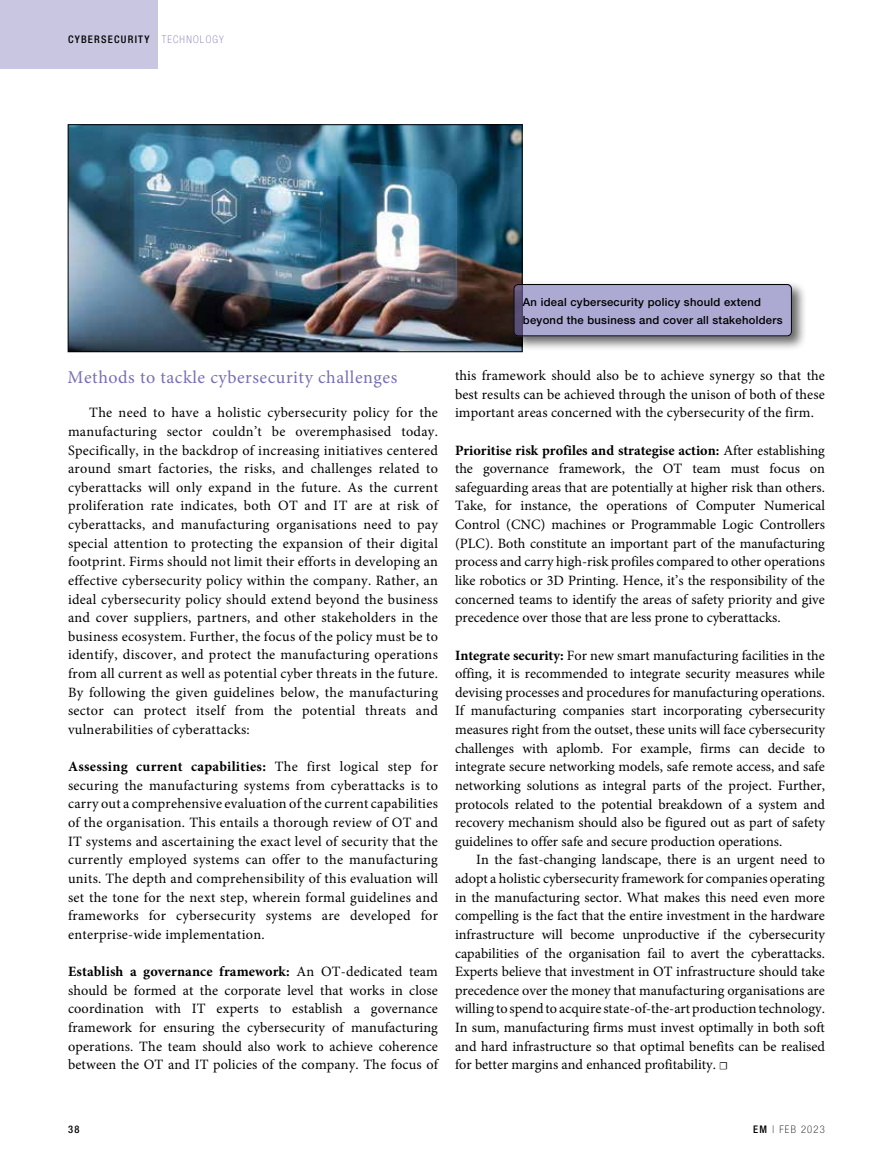
<style>
.page{position:relative;width:893px;height:1161px;background:#fff}
.page>*{position:absolute;margin:0;border:0;box-sizing:border-box;transform-origin:0 0}
.t1{font:18px "Minion Pro";letter-spacing:.03em;color:#7670b4}
.t2{font:14.25px/18.6px "Minion Pro";letter-spacing:.01em;color:#000;text-align:justify}
.t3{font:500 11.25px/18.6px "Helvetica Neue LT Std";letter-spacing:.025em;color:#000}
.t4{font:500 condensed 10.5px "Helvetica Neue LT Std";letter-spacing:.12em;color:#000}
.t5{font:100 condensed 10.5px "Helvetica Neue LT Std";letter-spacing:.12em;color:#000}
.s1{font-weight:100;color:#7670b4}
.s2{font-weight:700}
.s3{font-size:10.5px}
.s4{font-weight:500}
</style>
<div class="page">
<div style="left:0;top:0;width:157px;height:68px;background:#c8c6e1"></div>
<img style="left:70px;top:127px;width:450px;height:223px">
<div style="left:68px;top:125px;width:454px;height:227px;border:1px solid #000"></div>
<svg style="left:511px;top:281px;width:294px;height:70px"></svg>
<div style="left:514px;top:284px;width:278px;height:52px;background:#aca9d2;border-radius:4px"></div>
<div style="left:514px;top:284px;width:278px;height:52px;border:1px solid #000;border-radius:4px"></div>
<p class="t4" style="left:68px;top:33px;width:157px">CYBERSECURITY <span class="s1">TECHNOLOGY</span></p>
<p class="t3" style="left:523px;top:292px;width:261px">An ideal cybersecurity policy should extend beyond the business and cover all stakeholders</p>
<p class="t1" style="left:68px;top:365px;width:331px">Methods to tackle cybersecurity challenges</p>
<p class="t2" style="left:68px;top:403px;width:371px;text-indent:21px">The need to have a holistic cybersecurity policy for the manufacturing sector couldn’t be overemphasised today.<br>Specifically, in the backdrop of increasing initiatives centered around smart factories, the risks, and challenges related to cyberattacks will only expand in the future. As the current proliferation rate indicates, both OT and IT are at risk of cyberattacks, and manufacturing organisations need to pay special attention to protecting the expansion of their digital footprint. Firms should not limit their efforts in developing an effective cybersecurity policy within the company. Rather, an ideal cybersecurity policy should extend beyond the business and cover suppliers, partners, and other stakeholders in the business ecosystem. Further, the focus of the policy must be to identify, discover, and protect the manufacturing operations from all current as well as potential cyber threats in the future.<br>By following the given guidelines below, the manufacturing sector can protect itself from the potential threats and vulnerabilities of cyberattacks:</p>
<p class="t2" style="left:68px;top:757px;width:371px"><span class="s2">Assessing current capabilities:</span> The first logical step for securing the manufacturing systems from cyberattacks is to carry out a comprehensive evaluation of the current capabilities of the organisation. This entails a thorough review of OT and IT systems and ascertaining the exact level of security that the currently employed systems can offer to the manufacturing units. The depth and comprehensibility of this evaluation will set the tone for the next step, wherein formal guidelines and frameworks for cybersecurity systems are developed for enterprise-wide implementation.</p>
<p class="t2" style="left:68px;top:962px;width:371px"><span class="s2">Establish a governance framework:</span> An OT-dedicated team should be formed at the corporate level that works in close coordination with IT experts to establish a governance framework for ensuring the cybersecurity of manufacturing operations. The team should also work to achieve coherence between the OT and IT policies of the company. The focus of</p>
<p class="t2" style="left:455px;top:366px;width:371px">this framework should also be to achieve synergy so that the best results can be achieved through the unison of both of these important areas concerned with the cybersecurity of the firm.</p>
<p class="t2" style="left:455px;top:441px;width:371px"><span class="s2">Prioritise risk profiles and strategise action:</span> After establishing the governance framework, the OT team must focus on safeguarding areas that are potentially at higher risk than others.<br>Take, for instance, the operations of Computer Numerical Control (CNC) machines or Programmable Logic Controllers (PLC). Both constitute an important part of the manufacturing process and carry high-risk profiles compared to other operations like robotics or 3D Printing. Hence, it’s the responsibility of the concerned teams to identify the areas of safety priority and give precedence over those that are less prone to cyberattacks.</p>
<p class="t2" style="left:455px;top:646px;width:371px"><span class="s2">Integrate security:</span> For new smart manufacturing facilities in the offing, it is recommended to integrate security measures while devising processes and procedures for manufacturing operations.<br>If manufacturing companies start incorporating cybersecurity measures right from the outset, these units will face cybersecurity challenges with aplomb. For example, firms can decide to integrate secure networking models, safe remote access, and safe networking solutions as integral parts of the project. Further, protocols related to the potential breakdown of a system and recovery mechanism should also be figured out as part of safety guidelines to offer safe and secure production operations.</p>
<p class="t2" style="left:455px;top:850px;width:371px;text-indent:21px">In the fast-changing landscape, there is an urgent need to adopt a holistic cybersecurity framework for companies operating in the manufacturing sector. What makes this need even more compelling is the fact that the entire investment in the hardware infrastructure will become unproductive if the cybersecurity capabilities of the organisation fail to avert the cyberattacks.<br>Experts believe that investment in OT infrastructure should take precedence over the money that manufacturing organisations are willing to spend to acquire state-of-the-art production technology.<br>In sum, manufacturing firms must invest optimally in both soft and hard infrastructure so that optimal benefits can be realised for better margins and enhanced profitability. <span class="s3">☐</span></p>
<p class="t4" style="left:68px;top:1122px;width:13px">38</p>
<p class="t5" style="left:753px;top:1123px;width:73px"><span class="s4">EM</span> | FEB 2023</p>
</div>
